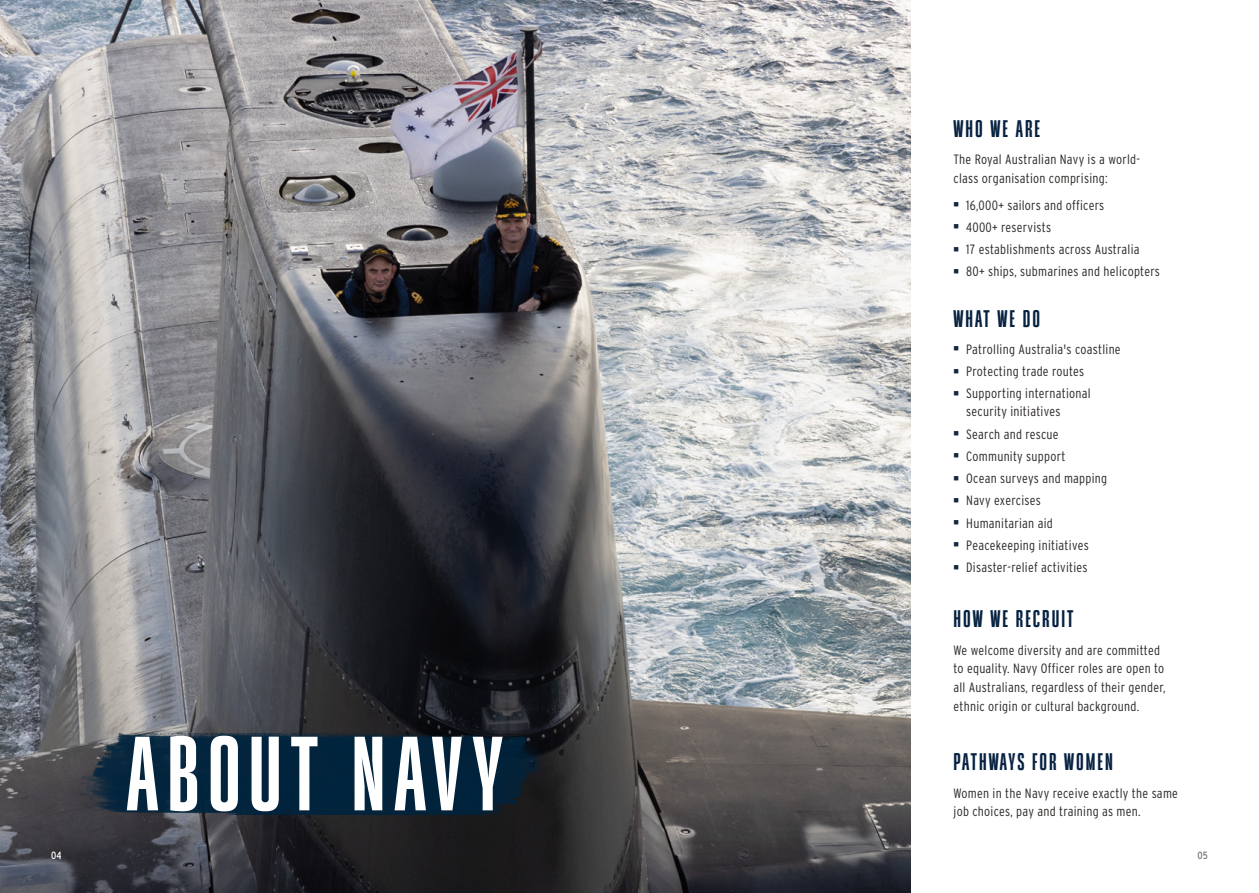
<style>
.page{position:relative;width:1259px;height:893px;background:#fff}
.page>*{position:absolute;margin:0;border:0;box-sizing:border-box;transform-origin:0 0}
.t1{font:105.15px "Mouzambik";letter-spacing:.085em;color:#fff}
.t2{font:24px "Mouzambik";letter-spacing:.085em;color:#072241}
.t3{font:300 13.5px/22.2px "Interstate Condensed";letter-spacing:.02em;color:#2a2725}
.t4{font:10.5px "Interstate Condensed";color:#fff}
.t5{font:10.5px "Interstate Condensed";color:#7c7674}
</style>
<div class="page">
<img style="left:0;top:0;width:911px;height:893px">
<img style="left:77px;top:733px;width:478px;height:82px">
<h1 class="t1" style="left:127px;top:719px;width:377px">ABOUT NAVY</h1>
<h2 class="t2" style="left:953px;top:116px;width:88px">WHO WE ARE</h2>
<p class="t3" style="left:953px;top:150px;width:188px;line-height:18.8px">The Royal Australian Navy is a world&shy;class organisation comprising:</p>
<p class="t3" style="left:966px;top:194px;width:195px">16,000+ sailors and officers<br>4000+ reservists<br>17 establishments across Australia<br>80+ ships, submarines and helicopters</p>
<h2 class="t2" style="left:953px;top:306px;width:88px">WHAT WE DO</h2>
<p class="t3" style="left:966px;top:338px;width:156px">Patrolling Australia's coastline<br>Protecting trade routes<br>Supporting international</p>
<p class="t3" style="left:966px;top:400px;width:142px">security initiatives<br>Search and rescue<br>Community support<br>Ocean surveys and mapping<br>Navy exercises<br>Humanitarian aid<br>Peacekeeping initiatives<br>Disaster-relief activities</p>
<h2 class="t2" style="left:953px;top:607px;width:121px">HOW WE RECRUIT</h2>
<p class="t3" style="left:953px;top:640px;width:213px;line-height:18.8px">We welcome diversity and are committed to equality. Navy Officer roles are open to all Australians, regardless of their gender, ethnic origin or cultural background.</p>
<h2 class="t2" style="left:953px;top:750px;width:161px">PATHWAYS FOR WOMEN</h2>
<p class="t3" style="left:953px;top:782px;width:226px">Women in the Navy receive exactly the same</p>
<p class="t3" style="left:953px;top:800px;width:189px">job choices, pay and training as men.</p>
<p class="t4" style="left:51px;top:849px;width:12px">04</p>
<p class="t5" style="left:1197px;top:849px;width:12px">05</p>
</div>
